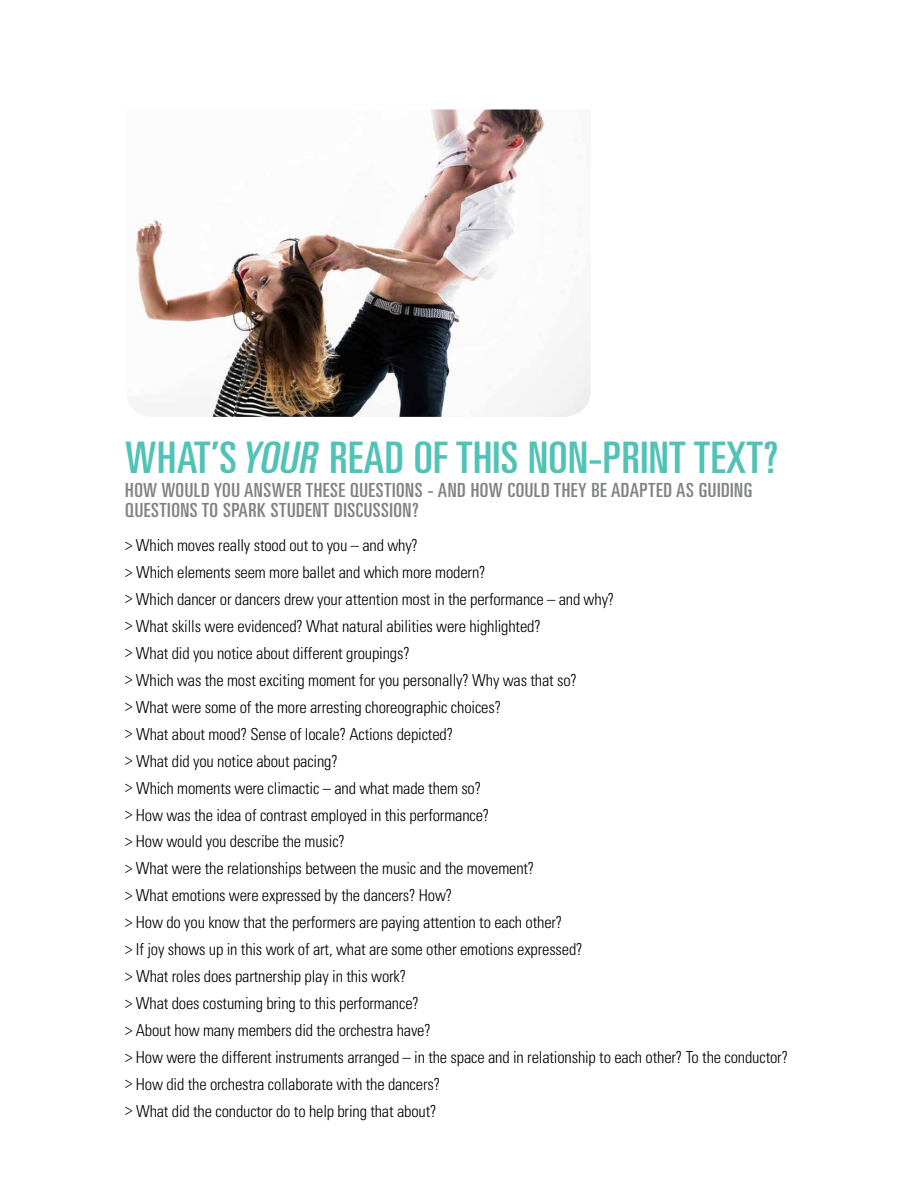
<style>
.page{position:relative;width:918px;height:1188px;background:#fff}
.page>*{position:absolute;margin:0;border:0;box-sizing:border-box;transform-origin:0 0}
.t1{font:ultra-condensed 43.5px "Univers";letter-spacing:.01em;color:#51c2b6;scale:1.08 1}
.t2{font:ultra-condensed 19.5px/19.5px "Univers";letter-spacing:.025em;color:#808284;scale:1.08 1}
.t3{font:300 condensed 16.5px/27px "Univers";letter-spacing:-.01em;color:#000}
.s1{font-style:italic}
</style>
<div class="page">
<img style="left:135px;top:110px;width:456px;height:307px">
<h1 class="t1" style="left:125px;top:433px;width:606px">WHAT’S <span class="s1">YOUR</span> READ OF THIS NON-PRINT TEXT?</h1>
<p class="t2" style="left:125px;top:480px;width:582px">HOW WOULD YOU ANSWER THESE QUESTIONS - AND HOW COULD THEY BE ADAPTED AS GUIDING<br>QUESTIONS TO SPARK STUDENT DISCUSSION?</p>
<p class="t3" style="left:125px;top:532px;width:664px">&gt; Which moves really stood out to you – and why?<br>&gt; Which elements seem more ballet and which more modern?<br>&gt; Which dancer or dancers drew your attention most in the performance – and why?<br>&gt; What skills were evidenced? What natural abilities were highlighted?<br>&gt; What did you notice about different groupings?<br>&gt; Which was the most exciting moment for you personally? Why was that so?<br>&gt; What were some of the more arresting choreographic choices?<br>&gt; What about mood? Sense of locale? Actions depicted?<br>&gt; What did you notice about pacing?<br>&gt; Which moments were climactic – and what made them so?<br>&gt; How was the idea of contrast employed in this performance?<br>&gt; How would you describe the music?<br>&gt; What were the relationships between the music and the movement?<br>&gt; What emotions were expressed by the dancers? How?<br>&gt; How do you know that the performers are paying attention to each other?<br>&gt; If joy shows up in this work of art, what are some other emotions expressed?<br>&gt; What roles does partnership play in this work?<br>&gt; What does costuming bring to this performance?<br>&gt; About how many members did the orchestra have?<br>&gt; How were the different instruments arranged – in the space and in relationship to each other? To the conductor? &gt; How did the orchestra collaborate with the dancers?<br>&gt; What did the conductor do to help bring that about?</p>
</div>
